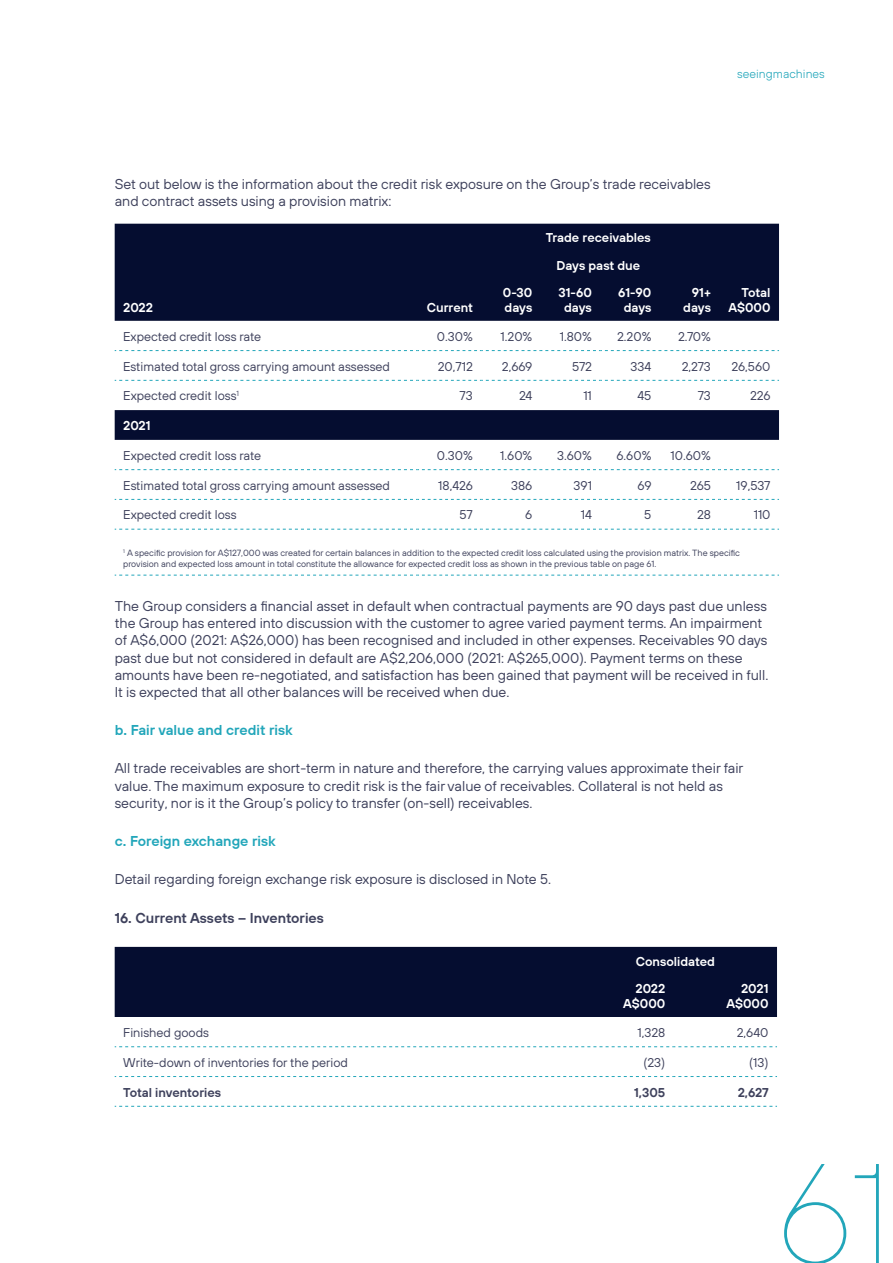
<style>
.page{position:relative;width:893px;height:1263px;background:#fff}
.page>*{position:absolute;margin:0;border:0;box-sizing:border-box;transform-origin:0 0}
.t1{font:100 141.45px "TT Hoves";color:#22a6ba}
.t2{font:14.25px/17.1px "TT Hoves";color:#3e415c}
.t3{font:600 14.25px "TT Hoves";color:#22a6ba}
.t4{font:600 14.25px "TT Hoves";color:#3e415c}
.t5{font:12.75px "TT Hoves";color:#3e415c}
.t6{font:600 12.75px/15.3px "TT Hoves";color:#fff;text-align:center}
.t7{font:600 12.75px "TT Hoves";letter-spacing:-.005em;color:#3e415c}
.t8{font:300 12px "TT Hoves";color:#22a6ba}
.t9{font:9px/10.8px "TT Hoves";color:#3e415c}
</style>
<div class="page">
<svg style="left:115px;top:224px;width:664px;height:216px;fill:#050d30"></svg>
<svg style="left:115px;top:350px;width:664px;height:1px"></svg>
<svg style="left:115px;top:380px;width:664px;height:1px"></svg>
<svg style="left:115px;top:469px;width:664px;height:1px"></svg>
<svg style="left:115px;top:499px;width:664px;height:1px"></svg>
<svg style="left:115px;top:529px;width:664px;height:1px"></svg>
<svg style="left:115px;top:575px;width:664px;height:1px"></svg>
<div style="left:115px;top:947px;width:662px;height:70px;background:#050d30"></div>
<svg style="left:115px;top:1046px;width:662px;height:1px"></svg>
<svg style="left:115px;top:1076px;width:662px;height:1px"></svg>
<svg style="left:115px;top:1106px;width:662px;height:1px"></svg>
<p class="t8" style="left:737px;top:66px;width:89px">seeingmachines</p>
<p class="t2" style="left:115px;top:175px;width:597px">Set out below is the information about the credit risk exposure on the Group’s trade receivables and contract assets using a provision matrix:</p>
<p class="t6" style="left:546px;top:224px;width:107px;line-height:27.2px">Trade receivables<br>Days past due</p>
<p class="t6" style="left:123px;top:300px;width:31px">2022</p>
<p class="t6" style="left:427px;top:300px;width:48px">Current</p>
<p class="t6" style="left:503px;top:285px;width:31px;text-align:left">0-30 days</p>
<p class="t6" style="left:559px;top:285px;width:35px">31-60 days</p>
<p class="t6" style="left:618px;top:285px;width:35px">61-90 days</p>
<p class="t6" style="left:683px;top:285px;width:29px;text-align:right">91+ days</p>
<p class="t6" style="left:728px;top:285px;width:44px;text-align:right">Total<br>A$000</p>
<p class="t5" style="left:123px;top:328px;width:140px">Expected credit loss rate</p>
<p class="t5" style="left:437px;top:328px;width:38px">0.30%</p>
<p class="t5" style="left:501px;top:328px;width:33px">1.20%</p>
<p class="t5" style="left:560px;top:328px;width:34px">1.80%</p>
<p class="t5" style="left:617px;top:328px;width:36px">2.20%</p>
<p class="t5" style="left:678px;top:328px;width:34px">2.70%</p>
<p class="t5" style="left:123px;top:358px;width:268px">Estimated total gross carrying amount assessed</p>
<p class="t5" style="left:438px;top:358px;width:37px">20,712</p>
<p class="t5" style="left:502px;top:358px;width:32px">2,669</p>
<p class="t5" style="left:572px;top:358px;width:21px">572</p>
<p class="t5" style="left:631px;top:358px;width:22px">334</p>
<p class="t5" style="left:682px;top:358px;width:31px">2,273</p>
<p class="t5" style="left:732px;top:358px;width:40px">26,560</p>
<p class="t5" style="left:123px;top:388px;width:117px">Expected credit loss<sup>1</sup></p>
<p class="t5" style="left:459px;top:388px;width:15px">73</p>
<p class="t5" style="left:519px;top:388px;width:15px">24</p>
<p class="t5" style="left:583px;top:388px;width:10px">11</p>
<p class="t5" style="left:637px;top:388px;width:16px">45</p>
<p class="t5" style="left:698px;top:388px;width:15px">73</p>
<p class="t5" style="left:750px;top:388px;width:22px">226</p>
<p class="t6" style="left:123px;top:418px;width:29px">2021</p>
<p class="t5" style="left:123px;top:448px;width:140px">Expected credit loss rate</p>
<p class="t5" style="left:437px;top:448px;width:38px">0.30%</p>
<p class="t5" style="left:500px;top:448px;width:34px">1.60%</p>
<p class="t5" style="left:557px;top:448px;width:36px">3.60%</p>
<p class="t5" style="left:616px;top:448px;width:36px">6.60%</p>
<p class="t5" style="left:671px;top:448px;width:42px">10.60%</p>
<p class="t5" style="left:123px;top:477px;width:268px">Estimated total gross carrying amount assessed</p>
<p class="t5" style="left:438px;top:477px;width:36px">18,426</p>
<p class="t5" style="left:511px;top:477px;width:23px">386</p>
<p class="t5" style="left:573px;top:477px;width:20px">391</p>
<p class="t5" style="left:638px;top:477px;width:15px">69</p>
<p class="t5" style="left:690px;top:477px;width:22px">265</p>
<p class="t5" style="left:736px;top:477px;width:36px">19,537</p>
<p class="t5" style="left:123px;top:507px;width:115px">Expected credit loss</p>
<p class="t5" style="left:460px;top:507px;width:15px">57</p>
<p class="t5" style="left:525px;top:507px;width:9px">6</p>
<p class="t5" style="left:581px;top:507px;width:13px">14</p>
<p class="t5" style="left:644px;top:507px;width:9px">5</p>
<p class="t5" style="left:697px;top:507px;width:15px">28</p>
<p class="t5" style="left:754px;top:507px;width:18px">110</p>
<p class="t9" style="left:123px;top:547px;width:618px"><sup>1</sup> A specific provision for A$127,000 was created for certain balances in addition to the expected credit loss calculated using the provision matrix. The specific provision and expected loss amount in total constitute the allowance for expected credit loss as shown in the previous table on page 61.</p>
<p class="t2" style="left:115px;top:597px;width:655px">The Group considers a financial asset in default when contractual payments are 90 days past due unless the Group has entered into discussion with the customer to agree varied payment terms. An impairment of A$6,000 (2021: A$26,000) has been recognised and included in other expenses. Receivables 90 days past due but not considered in default are A$2,206,000 (2021: A$265,000). Payment terms on these amounts have been re-negotiated, and satisfaction has been gained that payment will be received in full.<br>It is expected that all other balances will be received when due.</p>
<p class="t3" style="left:115px;top:721px;width:179px">b. Fair value and credit risk</p>
<p class="t2" style="left:115px;top:760px;width:630px">All trade receivables are short-term in nature and therefore, the carrying values approximate their fair value. The maximum exposure to credit risk is the fair value of receivables. Collateral is not held as security, nor is it the Group’s policy to transfer (on-sell) receivables.</p>
<p class="t3" style="left:115px;top:832px;width:162px">c. Foreign exchange risk</p>
<p class="t2" style="left:115px;top:871px;width:438px">Detail regarding foreign exchange risk exposure is disclosed in Note 5.</p>
<p class="t4" style="left:115px;top:908px;width:211px">16. Current Assets – Inventories</p>
<p class="t6" style="left:635px;top:947px;width:81px;line-height:27.5px;text-align:left">Consolidated<br>2022</p>
<p class="t6" style="left:623px;top:996px;width:44px">A$000</p>
<p class="t6" style="left:726px;top:981px;width:44px;text-align:right">2021<br>A$000</p>
<p class="t5" style="left:123px;top:1025px;width:87px">Finished goods</p>
<p class="t5" style="left:637px;top:1025px;width:29px">1,328</p>
<p class="t5" style="left:737px;top:1025px;width:33px">2,640</p>
<p class="t5" style="left:123px;top:1054px;width:226px">Write-down of inventories for the period</p>
<p class="t5" style="left:643px;top:1054px;width:23px">(23)</p>
<p class="t5" style="left:749px;top:1054px;width:21px">(13)</p>
<p class="t7" style="left:123px;top:1084px;width:99px">Total inventories</p>
<p class="t7" style="left:634px;top:1084px;width:33px">1,305</p>
<p class="t7" style="left:738px;top:1084px;width:33px">2,627</p>
<h1 class="t1" style="left:777px;top:1126px;width:117px">61</h1>
</div>
